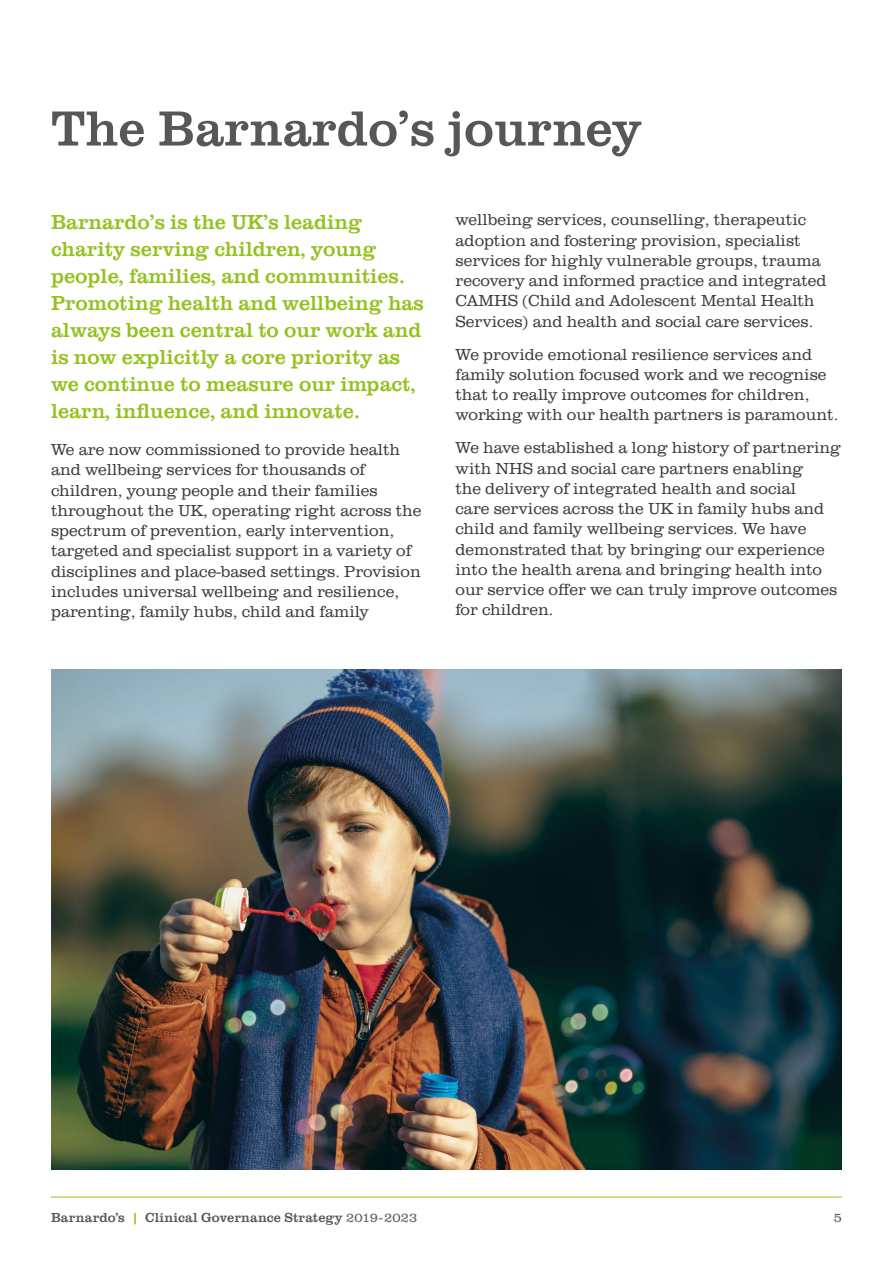
<style>
.page{position:relative;width:893px;height:1263px;background:#fff}
.page>*{position:absolute;margin:0;border:0;box-sizing:border-box;transform-origin:0 0}
.t1{font:51px "URW Clarendon TOT";color:#575756}
.t2{font:21px/27px "URW Clarendon TOT";color:#95c11f}
.t3{font:300 16.5px/20.2px "URW Clarendon TOT";color:#3c3c3b}
.t4{font:13.5px "URW Clarendon TOT";letter-spacing:.01em;color:#575756}
.t5{font:300 13.5px "URW Clarendon TOT";color:#575756}
.s1{color:#95c11f}
.s2{font-weight:300}
</style>
<div class="page">
<hr style="left:51px;top:1197px;width:791px;height:1px;background:#95c11f">
<img style="left:51px;top:670px;width:791px;height:499px">
<h1 class="t1" style="left:51px;top:98px;width:592px">The Barnardo’s journey</h1>
<p class="t2" style="left:51px;top:208px;width:374px">Barnardo’s is the UK’s leading charity serving children, young people, families, and communities.<br>Promoting health and wellbeing has always been central to our work and is now explicitly a core priority as we continue to measure our impact, learn, influence, and innovate.</p>
<p class="t3" style="left:51px;top:440px;width:372px">We are now commissioned to provide health and wellbeing services for thousands of children, young people and their families throughout the UK, operating right across the spectrum of prevention, early intervention, targeted and specialist support in a variety of disciplines and place-based settings. Provision includes universal wellbeing and resilience, parenting, family hubs, child and family</p>
<p class="t3" style="left:455px;top:210px;width:373px">wellbeing services, counselling, therapeutic adoption and fostering provision, specialist services for highly vulnerable groups, trauma recovery and informed practice and integrated CAMHS (Child and Adolescent Mental Health Services) and health and social care services.</p>
<p class="t3" style="left:455px;top:344px;width:384px">We provide emotional resilience services and family solution focused work and we recognise that to really improve outcomes for children, working with our health partners is paramount.</p>
<p class="t3" style="left:455px;top:438px;width:387px">We have established a long history of partnering with NHS and social care partners enabling<br>the delivery of integrated health and social<br>care services across the UK in family hubs and child and family wellbeing services. We have demonstrated that by bringing our experience into the health arena and bringing health into our service offer we can truly improve outcomes for children.</p>
<p class="t4" style="left:51px;top:1210px;width:368px">Barnardo’s <span class="s1">|</span> Clinical Governance Strategy <span class="s2">2019-2023</span></p>
<p class="t5" style="left:834px;top:1210px;width:10px">5</p>
</div>
